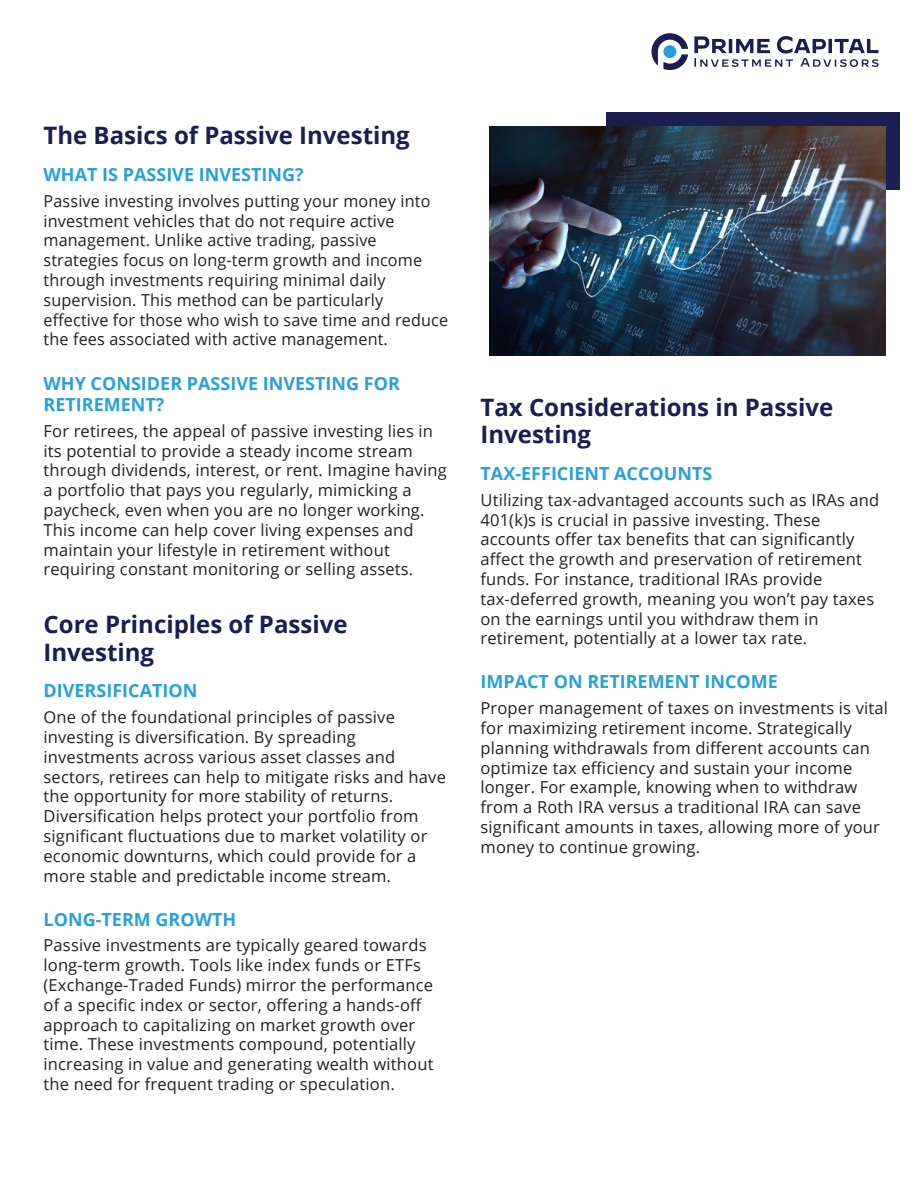
<style>
.page{position:relative;width:918px;height:1188px;background:#fff}
.page>*{position:absolute;margin:0;border:0;box-sizing:border-box;transform-origin:0 0}
.t1{font:700 24px/27.6px "Open Sans";color:#1a1e50}
.t2{font:700 18px/21.6px "Open Sans";color:#28a0da}
.t3{font:16.5px/19.8px "Open Sans";letter-spacing:.01em;color:#231f20}
</style>
<div class="page">
<div style="left:607px;top:112px;width:293px;height:77px;background:#1a1e50"></div>
<svg style="left:651px;top:33px;width:37px;height:37px"></svg>
<div style="left:663px;top:45px;width:13px;height:13px;background:#28a0da;border-radius:50%"></div>
<svg style="left:694px;top:36px;width:185px;height:31px"></svg>
<img style="left:490px;top:126px;width:395px;height:229px">
<h1 class="t1" style="left:44px;top:121px;width:368px">The Basics of Passive Investing</h1>
<p class="t2" style="left:44px;top:163px;width:262px">WHAT IS PASSIVE INVESTING?</p>
<p class="t3" style="left:44px;top:190px;width:406px">Passive investing involves putting your money into investment vehicles that do not require active management. Unlike active trading, passive strategies focus on long-term growth and income through investments requiring minimal daily supervision. This method can be particularly effective for those who wish to save time and reduce the fees associated with active management.</p>
<p class="t2" style="left:44px;top:372px;width:358px">WHY CONSIDER PASSIVE INVESTING FOR<br>RETIREMENT?</p>
<p class="t3" style="left:44px;top:421px;width:405px">For retirees, the appeal of passive investing lies in its potential to provide a steady income stream through dividends, interest, or rent. Imagine having a portfolio that pays you regularly, mimicking a paycheck, even when you are no longer working.<br>This income can help cover living expenses and maintain your lifestyle in retirement without requiring constant monitoring or selling assets.</p>
<h1 class="t1" style="left:44px;top:610px;width:306px">Core Principles of Passive<br>Investing</h1>
<p class="t2" style="left:44px;top:680px;width:155px">DIVERSIFICATION</p>
<p class="t3" style="left:44px;top:707px;width:404px">One of the foundational principles of passive investing is diversification. By spreading investments across various asset classes and sectors, retirees can help to mitigate risks and have the opportunity for more stability of returns.<br>Diversification helps protect your portfolio from significant fluctuations due to market volatility or economic downturns, which could provide for a more stable and predictable income stream.</p>
<p class="t2" style="left:44px;top:908px;width:194px">LONG-TERM GROWTH</p>
<p class="t3" style="left:44px;top:935px;width:391px">Passive investments are typically geared towards long-term growth. Tools like index funds or ETFs (Exchange-Traded Funds) mirror the performance of a specific index or sector, offering a hands-off approach to capitalizing on market growth over time. These investments compound, potentially increasing in value and generating wealth without the need for frequent trading or speculation.</p>
<h1 class="t1" style="left:481px;top:393px;width:354px">Tax Considerations in Passive<br>Investing</h1>
<p class="t2" style="left:481px;top:462px;width:233px">TAX-EFFICIENT ACCOUNTS</p>
<p class="t3" style="left:481px;top:489px;width:400px">Utilizing tax-advantaged accounts such as IRAs and 401(k)s is crucial in passive investing. These accounts offer tax benefits that can significantly affect the growth and preservation of retirement funds. For instance, traditional IRAs provide tax-deferred growth, meaning you won’t pay taxes on the earnings until you withdraw them in retirement, potentially at a lower tax rate.</p>
<p class="t2" style="left:481px;top:671px;width:299px">IMPACT ON RETIREMENT INCOME</p>
<p class="t3" style="left:481px;top:698px;width:409px">Proper management of taxes on investments is vital for maximizing retirement income. Strategically planning withdrawals from different accounts can optimize tax efficiency and sustain your income longer. For example, knowing when to withdraw from a Roth IRA versus a traditional IRA can save significant amounts in taxes, allowing more of your money to continue growing.</p>
</div>
